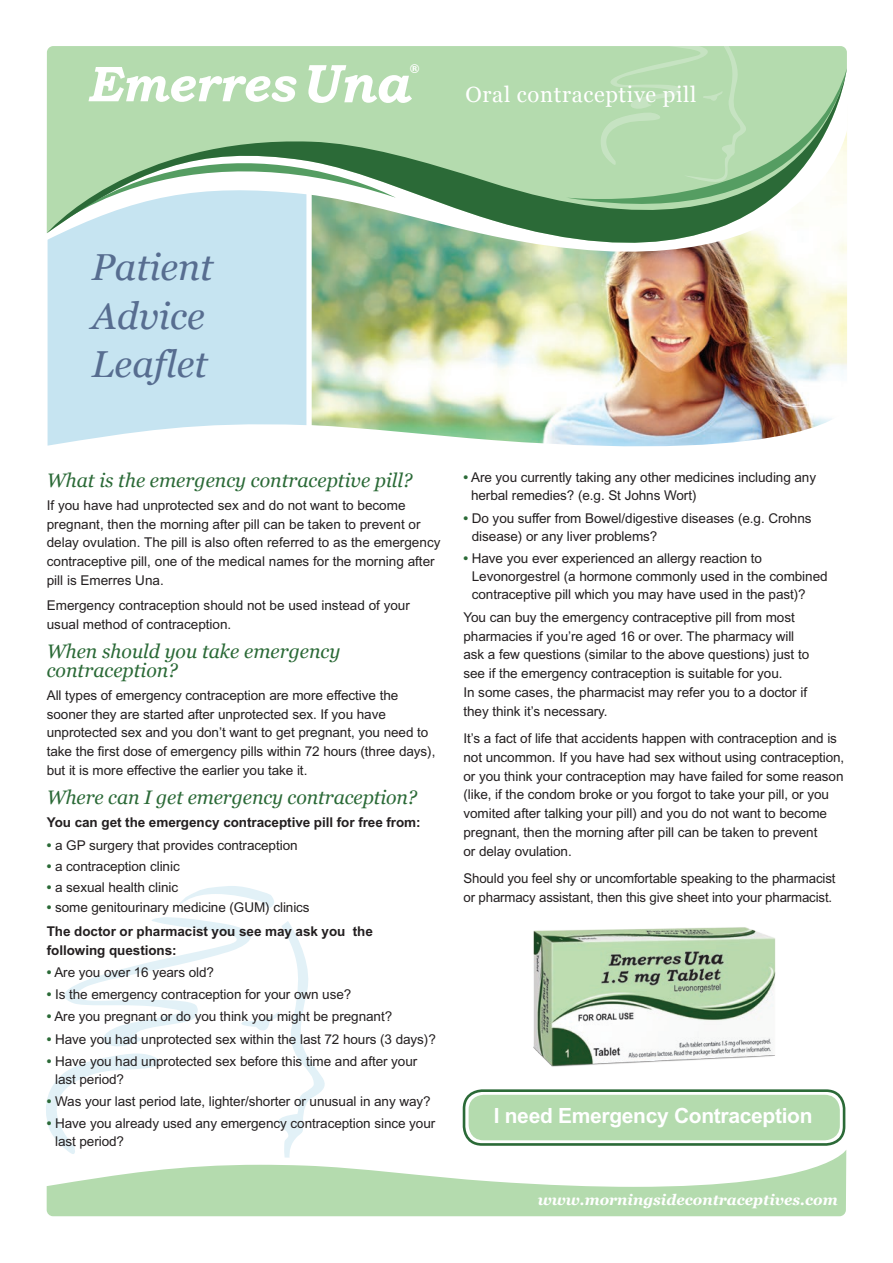
<style>
.page{position:relative;width:893px;height:1263px;background:#fff}
.page>*{position:absolute;margin:0;border:0;box-sizing:border-box;transform-origin:0 0}
.t1{font:italic 37.5px/48.8px "Georgia";color:#576d90}
.t2{font:22.05px "Georgia";letter-spacing:.03em;color:#fff}
.t3{font:700 21px "Arial CE";letter-spacing:-.015em;color:#fff}
.t4{font:italic 19.5px/18.8px "Georgia";color:#2b6a37}
.t5{font:italic 700 15px "Georgia";color:#fff}
.t6{font:13.5px/18.8px "Arial CE";letter-spacing:-.005em;color:#231f20}
.t7{font:700 13.5px/23.5px "Arial CE";letter-spacing:-.005em;color:#231f20}
.t8{font:700 12.3px "Helvetica";color:#fff}
.s1{font-weight:700;color:#2b6a37}
.s2{color:#2b6a37}
.s3{font-weight:400}
</style>
<div class="page">
<svg style="left:179px;top:886px;width:95px;height:22px"></svg>
<svg style="left:46px;top:917px;width:279px;height:225px"></svg>
<svg style="left:46px;top:1142px;width:801px;height:75px;fill:#b4dbae"></svg>
<img style="left:497px;top:927px;width:343px;height:177px">
<svg style="left:48px;top:317px;width:258px;height:129px;background:#cce7f2"></svg>
<img style="left:312px;top:317px;width:535px;height:130px">
<div style="left:47px;top:46px;width:800px;height:22px;background:#b4dbae"></div>
<svg style="left:47px;top:68px;width:800px;height:249px;background:#afcbae"></svg>
<svg style="left:601px;top:46px;width:145px;height:136px;background:#b5dbb0"></svg>
<svg style="left:89px;top:65px;width:323px;height:38px"></svg>
<div style="left:463px;top:1089px;width:382px;height:57px;border:3px solid #2b6a37;border-radius:18px"></div>
<div style="left:469px;top:1095px;width:371px;height:45px;background:#b4dbae;border-radius:15px"></div>
<p class="t8" style="left:410px;top:58px;width:11px">®</p>
<h2 class="t2" style="left:465px;top:78px;width:232px">Oral contraceptive pill</h2>
<h1 class="t1" style="left:92px;top:241px;width:123px">Patient<br>Advice<br>Leaflet</h1>
<h3 class="t4" style="left:47px;top:470px;width:367px">What is the emergency contraceptive pill?</h3>
<p class="t6" style="left:47px;top:496px;width:395px">If you have had unprotected sex and do not want to become pregnant, then the morning after pill can be taken to prevent or delay ovulation. The pill is also often referred to as the emergency contraceptive pill, one of the medical names for the morning after pill is Emerres Una.</p>
<p class="t6" style="left:47px;top:596px;width:365px">Emergency contraception should not be used instead of your usual method of contraception.</p>
<h3 class="t4" style="left:47px;top:641px;width:295px">When should you take emergency contraception?</h3>
<p class="t6" style="left:47px;top:686px;width:390px">All types of emergency contraception are more effective the sooner they are started after unprotected sex. If you have unprotected sex and you don’t want to get pregnant, you need to take the first dose of emergency pills within 72 hours (three days), but it is more effective the earlier you take it.</p>
<h3 class="t4" style="left:47px;top:787px;width:372px">Where can I get emergency contraception?</h3>
<p class="t7" style="left:47px;top:811px;width:375px">You can get the emergency contraceptive pill for free from:</p>
<p class="t6" style="left:47px;top:836px;width:252px"><span class="s1">•</span> a GP surgery that provides contraception</p>
<p class="t6" style="left:47px;top:857px;width:134px"><span class="s1">•</span> a contraception clinic</p>
<p class="t6" style="left:47px;top:877px;width:133px"><span class="s1">•</span> a sexual health clinic</p>
<p class="t7" style="left:47px;top:896px;width:328px"><span class="s2">•</span> <span class="s3">some genitourinary medicine (GUM) clinics<br></span>The doctor or pharmacist you see may ask you the</p>
<p class="t7" style="left:47px;top:938px;width:131px">following questions:</p>
<p class="t6" style="left:47px;top:963px;width:169px"><span class="s1">•</span> Are you over 16 years old?</p>
<p class="t6" style="left:47px;top:985px;width:306px"><span class="s1">•</span> Is the emergency contraception for your own use?</p>
<p class="t6" style="left:47px;top:1007px;width:347px"><span class="s1">•</span> Are you pregnant or do you think you might be pregnant?</p>
<p class="t6" style="left:47px;top:1029px;width:391px"><span class="s1">•</span> Have you had unprotected sex within the last 72 hours (3 days)?</p>
<p class="t6" style="left:55px;top:1052px;width:364px;line-height:18px;text-indent:-8px"><span class="s1">•</span> Have you had unprotected sex before this time and after your last period?</p>
<p class="t6" style="left:47px;top:1092px;width:385px"><span class="s1">•</span> Was your last period late, lighter/shorter or unusual in any way?</p>
<p class="t6" style="left:55px;top:1114px;width:382px;line-height:18px;text-indent:-8px"><span class="s1">•</span> Have you already used any emergency contraception since your last period?</p>
<p class="t6" style="left:471px;top:469px;width:347px;line-height:18px;text-indent:-8px"><span class="s1">•</span> Are you currently taking any other medicines including any herbal remedies? (e.g. St Johns Wort)</p>
<p class="t6" style="left:472px;top:509px;width:341px;line-height:18px;text-indent:-8px"><span class="s1">•</span> Do you suffer from Bowel/digestive diseases (e.g. Crohns disease) or any liver problems?</p>
<p class="t6" style="left:472px;top:549px;width:357px;line-height:18px;text-indent:-8px"><span class="s1">•</span> Have you ever experienced an allergy reaction to<br>Levonorgestrel (a hormone commonly used in the combined contraceptive pill which you may have used in the past)?</p>
<p class="t6" style="left:463px;top:608px;width:347px">You can buy the emergency contraceptive pill from most pharmacies if you’re aged 16 or over. The pharmacy will ask a few questions (similar to the above questions) just to see if the emergency contraception is suitable for you.<br>In some cases, the pharmacist may refer you to a doctor if they think it’s necessary.</p>
<p class="t6" style="left:463px;top:729px;width:382px">It’s a fact of life that accidents happen with contraception and is not uncommon. If you have had sex without using contraception, or you think your contraception may have failed for some reason (like, if the condom broke or you forgot to take your pill, or you vomited after talking your pill) and you do not want to become pregnant, then the morning after pill can be taken to prevent<br>or delay ovulation.</p>
<p class="t6" style="left:463px;top:869px;width:373px">Should you feel shy or uncomfortable speaking to the pharmacist or pharmacy assistant, then this give sheet into your pharmacist.</p>
<h3 class="t3" style="left:494px;top:1103px;width:320px">I need Emergency Contraception</h3>
<p class="t5" style="left:538px;top:1188px;width:302px">www.morningsidecontraceptives.com</p>
</div>
